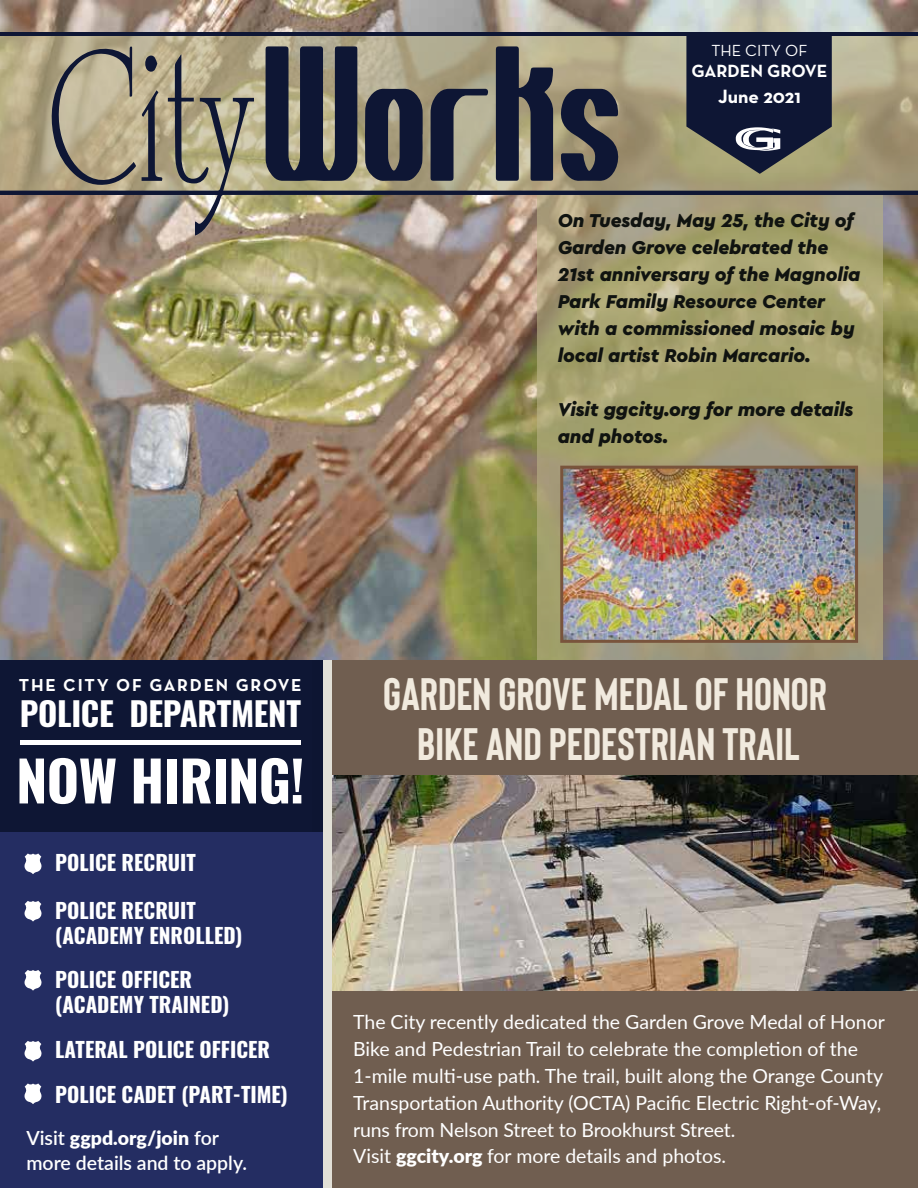
<style>
.page{position:relative;width:918px;height:1188px;background:#fff}
.page>*{position:absolute;margin:0;border:0;box-sizing:border-box;transform-origin:0 0}
.t1{font:700 55.5px "Oswald";letter-spacing:-.01em;color:#fff}
.t2{font:700 45.45px/50.2px "Bison";color:#f1eade;text-align:center}
.t3{font:700 33px "Oswald";letter-spacing:-.01em;color:#fff}
.t4{font:700 21px/25.5px "Oswald";color:#fff}
.t5{font:700 19.65px "Neutra Text";color:#fff}
.t6{font:19.5px/26.7px "Lato";color:#fff}
.t7{font:italic 900 19.5px/27px "Cera Pro";letter-spacing:-.005em;color:#101310}
.t8{font:600 19.5px/25.5px "Lato";color:#fff}
.t9{font:700 18px "Neutra Text";color:#fff}
.t10{font:700 17.55px "Neutra Text";letter-spacing:.1em;color:#fff}
.t11{font:16.35px "Neutra Text";color:#fff}
.s1{font-weight:900}
</style>
<div class="page">
<img style="left:332px;top:774px;width:586px;height:218px">
<div style="left:331px;top:656px;width:587px;height:118px;background:#705e50"></div>
<div style="left:330px;top:992px;width:588px;height:196px;background:#705e50"></div>
<img style="left:0;top:1px;width:918px;height:659px">
<svg style="left:538px;top:236px;width:345px;height:424px;background:#a6a172"></svg>
<svg style="left:0;top:36px;width:918px;height:62px;background:#b5ac8c"></svg>
<svg style="left:0;top:98px;width:918px;height:138px;background:#9e947a"></svg>
<svg style="left:265px;top:46px;width:92px;height:135px;background:#393c4a"></svg>
<svg style="left:496px;top:46px;width:57px;height:135px;background:#3b3f4b"></svg>
<svg style="left:365px;top:89px;width:58px;height:92px;background:#303445"></svg>
<svg style="left:559px;top:89px;width:63px;height:92px;background:#4a4a4e"></svg>
<svg style="left:431px;top:89px;width:57px;height:92px;background:#6d6d69"></svg>
<svg style="left:50px;top:45px;width:159px;height:142px;background:#a19981"></svg>
<img style="left:564px;top:470px;width:290px;height:169px">
<div style="left:560px;top:466px;width:298px;height:177px;border:3px solid #79543c"></div>
<hr style="left:0;top:32px;width:918px;height:4px;background:#0e1634">
<svg style="left:686px;top:36px;width:146px;height:138px;background:#303645"></svg>
<div style="left:312px;top:660px;width:20px;height:528px;background:#e2e0d7"></div>
<div style="left:0;top:660px;width:322px;height:528px;background:#0e1634"></div>
<hr style="left:20px;top:740px;width:281px;height:4px;background:#fff">
<div style="left:0;top:832px;width:322px;height:356px;background:#242d62"></div>
<svg style="left:25px;top:853px;width:17px;height:21px"></svg>
<svg style="left:25px;top:901px;width:17px;height:21px"></svg>
<svg style="left:25px;top:970px;width:17px;height:21px"></svg>
<svg style="left:25px;top:1041px;width:17px;height:21px"></svg>
<svg style="left:25px;top:1083px;width:17px;height:21px"></svg>
<p class="t11" style="left:711px;top:40px;width:98px">THE CITY OF</p>
<p class="t9" style="left:691px;top:60px;width:137px">GARDEN GROVE</p>
<p class="t5" style="left:718px;top:84px;width:84px">June 2021</p>
<p class="t7" style="left:558px;top:206px;width:304px">On Tuesday, May 25, the City of<br>Garden Grove celebrated the<br>21st anniversary of the Magnolia<br>Park Family Resource Center with a commissioned mosaic by local artist Robin Marcario.</p>
<p class="t7" style="left:558px;top:395px;width:297px">Visit ggcity.org for more details and photos.</p>
<p class="t10" style="left:19px;top:674px;width:284px">THE CITY OF GARDEN GROVE</p>
<h3 class="t3" style="left:20px;top:690px;width:283px">POLICE DEPARTMENT</h3>
<h1 class="t1" style="left:16px;top:742px;width:290px">NOW HIRING!</h1>
<p class="t4" style="left:55px;top:850px;width:142px">POLICE RECRUIT</p>
<p class="t4" style="left:55px;top:898px;width:189px">POLICE RECRUIT (ACADEMY ENROLLED)</p>
<p class="t4" style="left:55px;top:967px;width:176px">POLICE OFFICER (ACADEMY TRAINED)</p>
<p class="t4" style="left:55px;top:1028px;width:234px;line-height:45px">LATERAL POLICE OFFICER<br>POLICE CADET (PART-TIME)</p>
<p class="t8" style="left:26px;top:1124px;width:222px">Visit <span class="s1">ggpd.org/join</span> for more details and to apply.</p>
<h2 class="t2" style="left:383px;top:669px;width:445px">GARDEN GROVE MEDAL OF HONOR<br>BIKE AND PEDESTRIAN TRAIL</h2>
<p class="t6" style="left:353px;top:1008px;width:533px">The City recently dedicated the Garden Grove Medal of Honor Bike and Pedestrian Trail to celebrate the completion of the 1-mile multi-use path. The trail, built along the Orange County Transportation Authority (OCTA) Pacific Electric Right-of-Way, runs from Nelson Street to Brookhurst Street.<br>Visit <span class="s1">ggcity.org</span> for more details and photos.</p>
</div>
